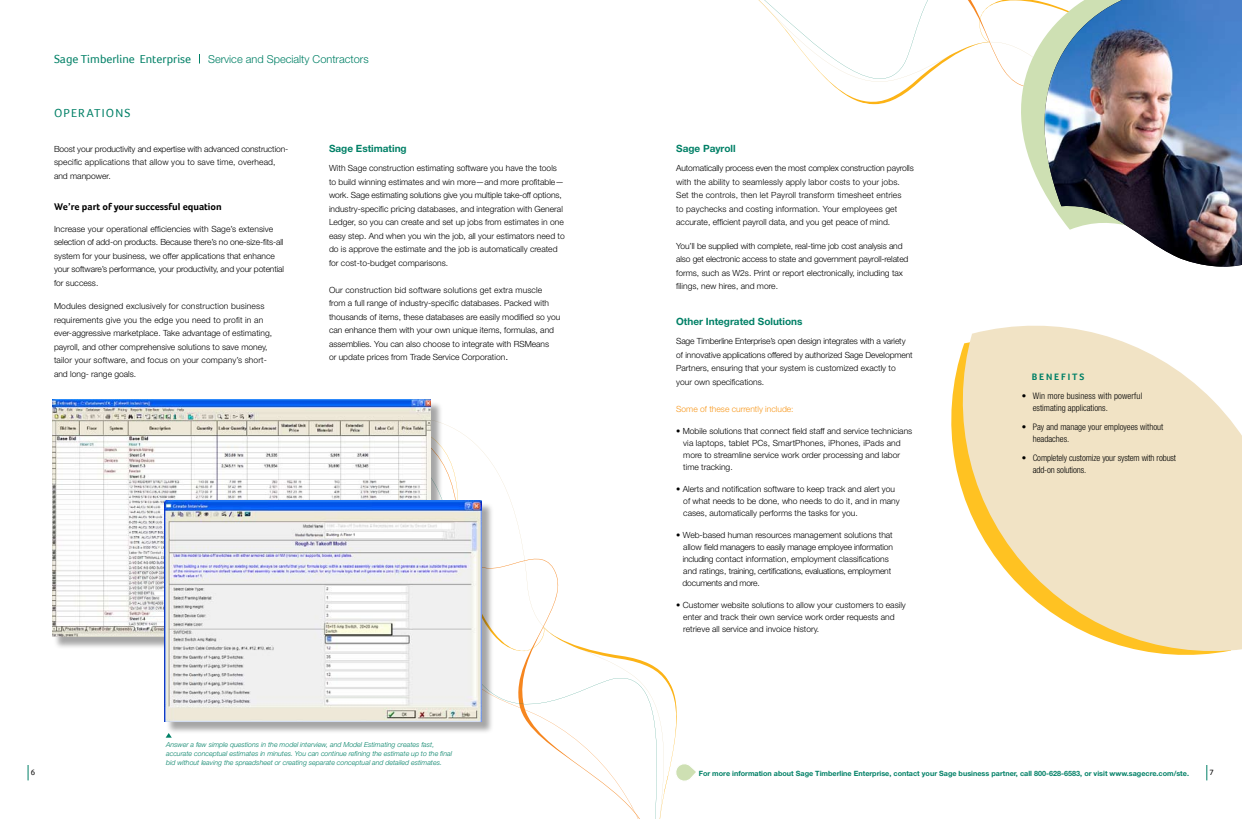
<style>
.page{position:relative;width:1242px;height:819px;background:#fff}
.page>*{position:absolute;margin:0;border:0;box-sizing:border-box;transform-origin:0 0}
.t1{font:12px "Foco";color:#008066}
.t2{font:300 11px "Helvetica Neue";color:#008066}
.t3{font:700 10px "Helvetica Neue";color:#008066}
.t4{font:700 10px "Foco";color:#000}
.t5{font:700 9.5px "Foco";letter-spacing:.2em;color:#008066}
.t6{font:300 condensed 9px/12px "Helvetica Neue";color:#000}
.t7{font:300 8.5px/13.5px "Helvetica Neue";color:#000}
.t8{font:300 8.5px/12px "Helvetica Neue";letter-spacing:-.02em;color:#000}
.t9{font:300 8.5px "Helvetica Neue";color:#f8981d}
.t10{font:8px "Foco";color:#000}
.t11{font:700 7.2px "Helvetica Neue";color:#008066}
.t12{font:italic 300 7px/9px "Helvetica Neue";color:#008066}
.s1{font-family:"Arial";font-weight:400;font-size:10px}
</style>
<div class="page">
<svg style="left:447px;top:425px;width:230px;height:367px"></svg>
<svg style="left:653px;top:761px;width:43px;height:58px"></svg>
<div style="left:54px;top:401px;width:393px;height:254px;background:#000;opacity:.35"></div>
<img style="left:52px;top:400px;width:378px;height:237px">
<svg style="left:758px;top:0;width:27px;height:30px"></svg>
<svg style="left:785px;top:0;width:228px;height:105px"></svg>
<img style="left:1024px;top:0;width:218px;height:267px">
<svg style="left:951px;top:325px;width:291px;height:330px;fill:#f1e3c5"></svg>
<div style="left:166px;top:502px;width:335px;height:237px;background:#000;opacity:.35"></div>
<img style="left:164px;top:500px;width:317px;height:222px">
<svg style="left:166px;top:733px;width:6px;height:5px"></svg>
<svg style="left:28px;top:765px;width:1px;height:15px"></svg>
<svg style="left:1207px;top:765px;width:1px;height:15px"></svg>
<h1 class="t1" style="left:54px;top:52px;width:139px">Sage Timberline Enterprise</h1>
<p class="t2" style="left:208px;top:52px;width:162px">Service and Specialty Contractors</p>
<h1 class="t1" style="left:54px;top:106px;width:9px">operations</h1>
<p class="t7" style="left:54px;top:142px;width:236px">Boost your productivity and expertise with advanced construction&shy;specific applications that allow you to save time, overhead, and manpower.</p>
<p class="t4" style="left:54px;top:201px;width:169px">We’re part of your successful equation</p>
<p class="t7" style="left:54px;top:222px;width:232px">Increase your operational efficiencies with Sage’s extensive selection of add-on products. Because there’s no one-size-fits-all system for your business, we offer applications that enhance your software’s performance, your productivity, and your potential for success.</p>
<p class="t7" style="left:54px;top:299px;width:220px">Modules designed exclusively for construction business requirements give you the edge you need to profit in an ever-aggressive marketplace. Take advantage of estimating, payroll, and other comprehensive solutions to save money, tailor your software, and focus on your company’s short&shy;and long- range goals.</p>
<p class="t3" style="left:329px;top:142px;width:79px">Sage Estimating</p>
<p class="t7" style="left:329px;top:161px;width:237px">With Sage construction estimating software you have the tools to build winning estimates and win more—and more profitable— work. Sage estimating solutions give you multiple take-off options, industry-specific pricing databases, and integration with General Ledger, so you can create and set up jobs from estimates in one easy step. And when you win the job, all your estimators need to do is approve the estimate and the job is automatically created for cost-to-budget comparisons.</p>
<p class="t7" style="left:329px;top:283px;width:233px">Our construction bid software solutions get extra muscle from a full range of industry-specific databases. Packed with thousands of items, these databases are easily modified so you can enhance them with your own unique items, formulas, and assemblies. You can also choose to integrate with RSMeans<br>or update prices from Trade Service Corporation<span class="s1">.</span></p>
<p class="t12" style="left:166px;top:740px;width:288px">Answer a few simple questions in the model interview, and Model Estimating creates fast, accurate conceptual estimates in minutes. You can continue refining the estimate up to the final bid without leaving the spreadsheet or creating separate conceptual and detailed estimates.</p>
<p class="t3" style="left:676px;top:142px;width:61px">Sage Payroll</p>
<p class="t7" style="left:676px;top:161px;width:239px">Automatically process even the most complex construction payrolls with the ability to seamlessly apply labor costs to your jobs.<br>Set the controls, then let Payroll transform timesheet entries<br>to paychecks and costing information. Your employees get accurate, efficient payroll data, and you get peace of mind.</p>
<p class="t7" style="left:676px;top:239px;width:234px">You’ll be supplied with complete, real-time job cost analysis and also get electronic access to state and government payroll-related forms, such as W2s. Print or report electronically, including tax filings, new hires, and more.</p>
<p class="t3" style="left:676px;top:315px;width:128px">Other Integrated Solutions</p>
<p class="t7" style="left:676px;top:334px;width:238px">Sage Timberline Enterprise’s open design integrates with a variety of innovative applications offered by authorized Sage Development Partners, ensuring that your system is customized exactly to your own specifications.</p>
<p class="t9" style="left:676px;top:404px;width:119px">Some of these currently include:</p>
<p class="t7" style="left:683px;top:425px;width:231px;line-height:12px;text-indent:-7px">• Mobile solutions that connect field staff and service technicians via laptops, tablet PCs, SmartPhones, iPhones, iPads and more to streamline service work order processing and labor time tracking.</p>
<p class="t7" style="left:683px;top:483px;width:218px;line-height:12px;text-indent:-7px">• Alerts and notification software to keep track and alert you of what needs to be done, who needs to do it, and in many cases, automatically performs the tasks for you.</p>
<p class="t8" style="left:683px;top:529px;width:212px;text-indent:-6px">• Web-based human resources management solutions that allow field managers to easily manage employee information including contact information, employment classifications and ratings, training, certifications, evaluations, employment documents and more.</p>
<p class="t7" style="left:683px;top:599px;width:224px;line-height:12px;text-indent:-7px">• Customer website solutions to allow your customers to easily enter and track their own service work order requests and retrieve all service and invoice history.</p>
<p class="t5" style="left:1032px;top:371px;width:54px">BENEFITS</p>
<p class="t6" style="left:1033px;top:390px;width:111px;text-indent:-11px">• Win more business with powerful estimating applications.</p>
<p class="t6" style="left:1033px;top:421px;width:132px;text-indent:-11px">• Pay and manage your employees without headaches.</p>
<p class="t6" style="left:1033px;top:452px;width:145px;text-indent:-11px">• Completely customize your system with robust add-on solutions.</p>
<p class="t10" style="left:31px;top:768px;width:6px">6</p>
<p class="t10" style="left:1210px;top:768px;width:6px">7</p>
<p class="t11" style="left:699px;top:769px;width:492px">For more information about Sage Timberline Enterprise, contact your Sage business partner, call 800-628-6583, or visit www.sagecre.com/ste.</p>
</div>
